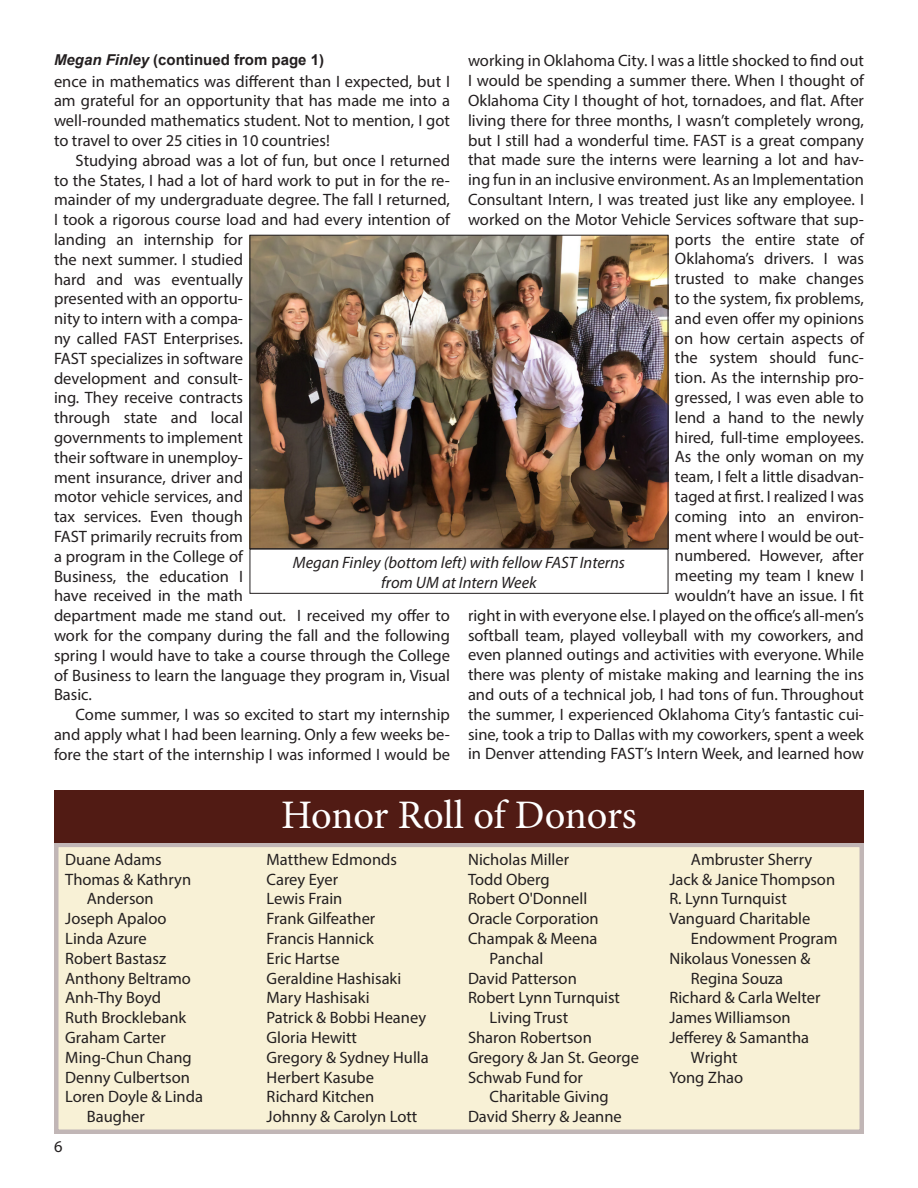
<style>
.page{position:relative;width:918px;height:1188px;background:#fff}
.page>*{position:absolute;margin:0;border:0;box-sizing:border-box;transform-origin:0 0}
.hed{font:40.5px "Minion Pro";letter-spacing:-.005em;color:#fff}
.NV_Normal_Text_Parag{font:16.5px/19.8px "Myriad Pro";color:#231f20}
.NV_Normal_Text_Parag-2{font:italic 16.5px/19.8px "Myriad Pro";color:#231f20;text-align:center}
.chair{font:16.5px "Myriad Pro";color:#231f20}
.chair-2{font:700 15px "Arial";color:#231f20}
.s1{font-style:italic}
</style>
<div class="page">
<div style="left:54px;top:843px;width:810px;height:291px;background:#f8f1d6"></div>
<div style="left:54px;top:790px;width:810px;height:53px;background:#511b14"></div>
<img style="left:252px;top:237px;width:414px;height:310px">
<div style="left:250px;top:235px;width:418px;height:314px;border:1px solid #231f20"></div>
<div style="left:250px;top:549px;width:418px;height:45px;border:1px solid #231f20"></div>
<p class="chair-2" style="left:54px;top:49px;width:272px"><span class="s1">Megan Finley</span> (continued from page 1)</p>
<p class="NV_Normal_Text_Parag" style="left:468px;top:51px;width:398px;text-align:right">working in Oklahoma City. I was a little shocked to find out I would be spending a summer there. When I thought of Oklahoma City I thought of hot, tornadoes, and flat. After living there for three months, I wasn’t completely wrong, but I still had a wonderful time. FAST is a great company that made sure the interns were learning a lot and hav&shy;ing fun in an inclusive environment. As an Implementation Consultant Intern, I was treated just like any employee. I worked on the Motor Vehicle Services software that sup&shy;ports the entire state of<br>Oklahoma’s drivers. I was<br>trusted to make changes<br>to the system, fix problems,<br>and even offer my opinions<br>on how certain aspects of<br>the system should func-<br>tion. As the internship pro-<br>gressed, I was even able to<br>lend a hand to the newly<br>hired, full-time employees.<br>As the only woman on my<br>team, I felt a little disadvan-<br>taged at first. I realized I was<br>coming into an environ-<br>ment where I would be out-<br>numbered. However, after<br>meeting my team I knew I<br>wouldn’t have an issue. I fit<br>right in with everyone else. I played on the office’s all-men’s softball team, played volleyball with my coworkers, and even planned outings and activities with everyone. While there was plenty of mistake making and learning the ins and outs of a technical job, I had tons of fun. Throughout the summer, I experienced Oklahoma City’s fantastic cui&shy;sine, took a trip to Dallas with my coworkers, spent a week in Denver attending FAST’s Intern Week, and learned how</p>
<p class="NV_Normal_Text_Parag" style="left:54px;top:71px;width:398px;text-align:justify">ence in mathematics was different than I expected, but I am grateful for an opportunity that has made me into a well-rounded mathematics student. Not to mention, I got to travel to over 25 cities in 10 countries!</p>
<p class="NV_Normal_Text_Parag" style="left:54px;top:150px;width:398px;text-indent:22px">Studying abroad was a lot of fun, but once I returned to the States, I had a lot of hard work to put in for the re&shy;mainder of my undergraduate degree. The fall I returned, I took a rigorous course load and had every intention of landing an internship for<br>the next summer. I studied<br>hard and was eventually<br>presented with an opportu-<br>nity to intern with a compa-<br>ny called FAST Enterprises.<br>FAST specializes in software<br>development and consult-<br>ing. They receive contracts<br>through state and local<br>governments to implement<br>their software in unemploy-<br>ment insurance, driver and<br>motor vehicle services, and<br>tax services. Even though<br>FAST primarily recruits from<br>a program in the College of<br>Business, the education I<br>have received in the math<br>department made me stand out. I received my offer to work for the company during the fall and the following spring I would have to take a course through the College of Business to learn the language they program in, Visual Basic.</p>
<p class="NV_Normal_Text_Parag" style="left:54px;top:705px;width:398px;text-align:justify;text-indent:22px">Come summer, I was so excited to start my internship and apply what I had been learning. Only a few weeks be&shy;fore the start of the internship I was informed I would be</p>
<p class="NV_Normal_Text_Parag-2" style="left:293px;top:552px;width:334px">Megan Finley (bottom left) with fellow FAST Interns from UM at Intern Week</p>
<p class="NV_Normal_Text_Parag" style="left:65px;top:849px;width:98px">Duane Adams</p>
<p class="NV_Normal_Text_Parag" style="left:87px;top:869px;width:106px;text-indent:-22px">Thomas &amp; Kathryn<br>Anderson</p>
<p class="NV_Normal_Text_Parag" style="left:65px;top:908px;width:103px">Joseph Apaloo</p>
<p class="NV_Normal_Text_Parag" style="left:65px;top:928px;width:83px">Linda Azure</p>
<p class="NV_Normal_Text_Parag" style="left:65px;top:948px;width:102px">Robert Bastasz</p>
<p class="NV_Normal_Text_Parag" style="left:65px;top:968px;width:127px">Anthony Beltramo</p>
<p class="NV_Normal_Text_Parag" style="left:65px;top:988px;width:97px">Anh-Thy Boyd</p>
<p class="NV_Normal_Text_Parag" style="left:65px;top:1007px;width:123px">Ruth Brocklebank</p>
<p class="NV_Normal_Text_Parag" style="left:65px;top:1027px;width:102px">Graham Carter</p>
<p class="NV_Normal_Text_Parag" style="left:65px;top:1047px;width:128px">Ming-Chun Chang</p>
<p class="NV_Normal_Text_Parag" style="left:65px;top:1067px;width:126px">Denny Culbertson</p>
<p class="NV_Normal_Text_Parag" style="left:87px;top:1087px;width:118px;text-indent:-22px">Loren Doyle &amp; Linda<br>Baugher</p>
<p class="chair" style="left:54px;top:1136px;width:10px">6</p>
<p class="hed" style="left:281px;top:788px;width:357px">Honor Roll of Donors</p>
<p class="NV_Normal_Text_Parag" style="left:267px;top:849px;width:132px">Matthew Edmonds</p>
<p class="NV_Normal_Text_Parag" style="left:267px;top:869px;width:73px">Carey Eyer</p>
<p class="NV_Normal_Text_Parag" style="left:267px;top:889px;width:77px">Lewis Frain</p>
<p class="NV_Normal_Text_Parag" style="left:267px;top:908px;width:110px">Frank Gilfeather</p>
<p class="NV_Normal_Text_Parag" style="left:267px;top:928px;width:109px">Francis Hannick</p>
<p class="NV_Normal_Text_Parag" style="left:267px;top:948px;width:75px">Eric Hartse</p>
<p class="NV_Normal_Text_Parag" style="left:267px;top:968px;width:136px">Geraldine Hashisaki</p>
<p class="NV_Normal_Text_Parag" style="left:267px;top:988px;width:105px">Mary Hashisaki</p>
<p class="NV_Normal_Text_Parag" style="left:267px;top:1007px;width:161px">Patrick &amp; Bobbi Heaney</p>
<p class="NV_Normal_Text_Parag" style="left:267px;top:1027px;width:92px">Gloria Hewitt</p>
<p class="NV_Normal_Text_Parag" style="left:267px;top:1047px;width:164px">Gregory &amp; Sydney Hulla</p>
<p class="NV_Normal_Text_Parag" style="left:267px;top:1067px;width:109px">Herbert Kasube</p>
<p class="NV_Normal_Text_Parag" style="left:267px;top:1087px;width:109px">Richard Kitchen</p>
<p class="NV_Normal_Text_Parag" style="left:267px;top:1106px;width:152px">Johnny &amp; Carolyn Lott</p>
<p class="NV_Normal_Text_Parag" style="left:468px;top:849px;width:103px">Nicholas Miller</p>
<p class="NV_Normal_Text_Parag" style="left:468px;top:869px;width:83px">Todd Oberg</p>
<p class="NV_Normal_Text_Parag" style="left:468px;top:889px;width:121px">Robert O'Donnell</p>
<p class="NV_Normal_Text_Parag" style="left:468px;top:908px;width:132px">Oracle Corporation</p>
<p class="NV_Normal_Text_Parag" style="left:490px;top:928px;width:109px;text-indent:-22px">Champak &amp; Meena<br>Panchal</p>
<p class="NV_Normal_Text_Parag" style="left:468px;top:968px;width:110px">David Patterson</p>
<p class="NV_Normal_Text_Parag" style="left:490px;top:988px;width:132px;text-indent:-22px">Robert Lynn Turnquist<br>Living Trust</p>
<p class="NV_Normal_Text_Parag" style="left:468px;top:1027px;width:125px">Sharon Robertson</p>
<p class="NV_Normal_Text_Parag" style="left:468px;top:1047px;width:172px">Gregory &amp; Jan St. George</p>
<p class="NV_Normal_Text_Parag" style="left:490px;top:1067px;width:121px;text-indent:-22px">Schwab Fund for<br>Charitable Giving</p>
<p class="NV_Normal_Text_Parag" style="left:468px;top:1106px;width:155px">David Sherry &amp; Jeanne</p>
<p class="NV_Normal_Text_Parag" style="left:691px;top:849px;width:123px">Ambruster Sherry</p>
<p class="NV_Normal_Text_Parag" style="left:669px;top:869px;width:167px">Jack &amp; Janice Thompson</p>
<p class="NV_Normal_Text_Parag" style="left:669px;top:889px;width:119px">R. Lynn Turnquist</p>
<p class="NV_Normal_Text_Parag" style="left:691px;top:908px;width:148px;text-indent:-22px">Vanguard Charitable<br>Endowment Program</p>
<p class="NV_Normal_Text_Parag" style="left:669px;top:948px;width:143px;text-align:center">Nikolaus Vonessen &amp;<br>Regina Souza</p>
<p class="NV_Normal_Text_Parag" style="left:669px;top:988px;width:153px">Richard &amp; Carla Welter</p>
<p class="NV_Normal_Text_Parag" style="left:669px;top:1007px;width:123px">James Williamson</p>
<p class="NV_Normal_Text_Parag" style="left:691px;top:1027px;width:120px;text-indent:-22px">Jefferey &amp; Samantha<br>Wright</p>
<p class="NV_Normal_Text_Parag" style="left:669px;top:1067px;width:75px">Yong Zhao</p>
</div>
